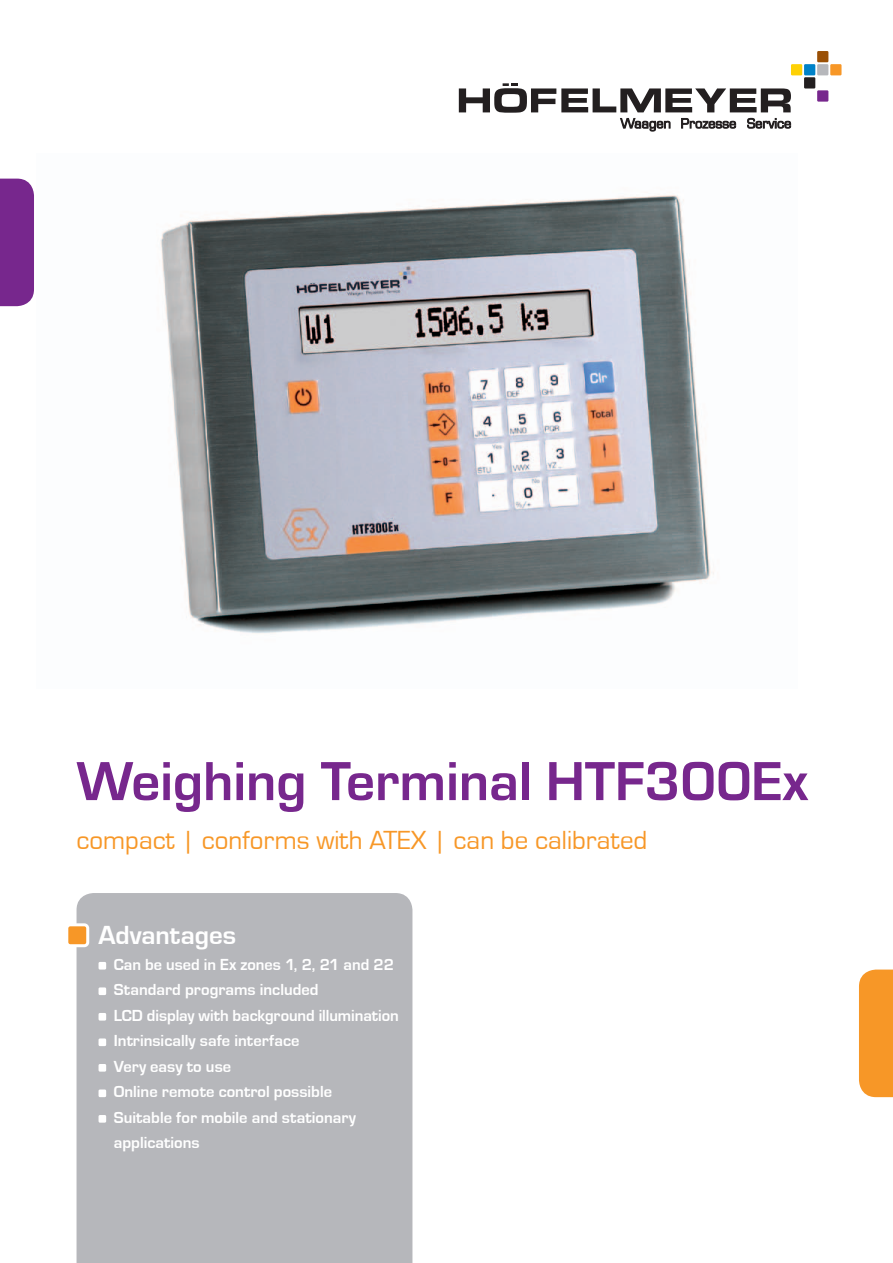
<style>
.page{position:relative;width:893px;height:1263px;background:#fff}
.page>*{position:absolute;margin:0;border:0;box-sizing:border-box;transform-origin:0 0}
.t1{font:700 57px "Eurostile T";color:#77278d}
.t2{font:27px "Eurostile T";color:#f79727}
.t3{font:700 27px "Eurostile T";color:#fff}
.t4{font:700 16.5px/25.5px "Eurostile T";color:#fff}
</style>
<div class="page">
<div style="left:859px;top:969px;width:34px;height:128px;background:#f79727"></div>
<div style="left:0;top:179px;width:34px;height:127px;background:#77278d"></div>
<div style="left:804px;top:77px;width:11px;height:12px;background:#231f20"></div>
<div style="left:804px;top:64px;width:11px;height:11px;background:#0082c8"></div>
<div style="left:817px;top:64px;width:11px;height:11px;background:#b6b7bb"></div>
<div style="left:817px;top:90px;width:11px;height:12px;background:#77278d"></div>
<div style="left:817px;top:51px;width:11px;height:11px;background:#9a5006"></div>
<div style="left:791px;top:64px;width:11px;height:11px;background:#fed105"></div>
<div style="left:830px;top:64px;width:11px;height:11px;background:#f79727"></div>
<svg style="left:459px;top:83px;width:332px;height:48px"></svg>
<div style="left:77px;top:893px;width:335px;height:370px;background:#b6b7bb"></div>
<div style="left:99px;top:962px;width:7px;height:7px;background:#fff;border-radius:2px"></div>
<div style="left:99px;top:987px;width:7px;height:8px;background:#fff;border-radius:2px"></div>
<div style="left:99px;top:1013px;width:7px;height:7px;background:#fff;border-radius:2px"></div>
<div style="left:99px;top:1038px;width:7px;height:8px;background:#fff;border-radius:2px"></div>
<div style="left:99px;top:1064px;width:7px;height:8px;background:#fff;border-radius:2px"></div>
<div style="left:99px;top:1089px;width:7px;height:8px;background:#fff;border-radius:2px"></div>
<div style="left:99px;top:1115px;width:7px;height:8px;background:#fff;border-radius:2px"></div>
<div style="left:67px;top:925px;width:21px;height:21px;background:#f79727;border-radius:3px"></div>
<div style="left:65px;top:923px;width:24px;height:24px;border:3px solid #fff;border-radius:3px"></div>
<img style="left:160px;top:195px;width:554px;height:438px">
<h1 class="t1" style="left:77px;top:750px;width:733px">Weighing Terminal HTF300Ex</h1>
<h2 class="t2" style="left:77px;top:826px;width:572px">compact | conforms with ATEX | can be calibrated</h2>
<h2 class="t3" style="left:99px;top:920px;width:139px">Advantages</h2>
<p class="t4" style="left:114px;top:951px;width:286px">Can be used in Ex zones 1, 2, 21 and 22<br>Standard programs included<br>LCD display with background illumination<br>Intrinsically safe interface<br>Very easy to use<br>Online remote control possible<br>Suitable for mobile and stationary applications</p>
</div>
